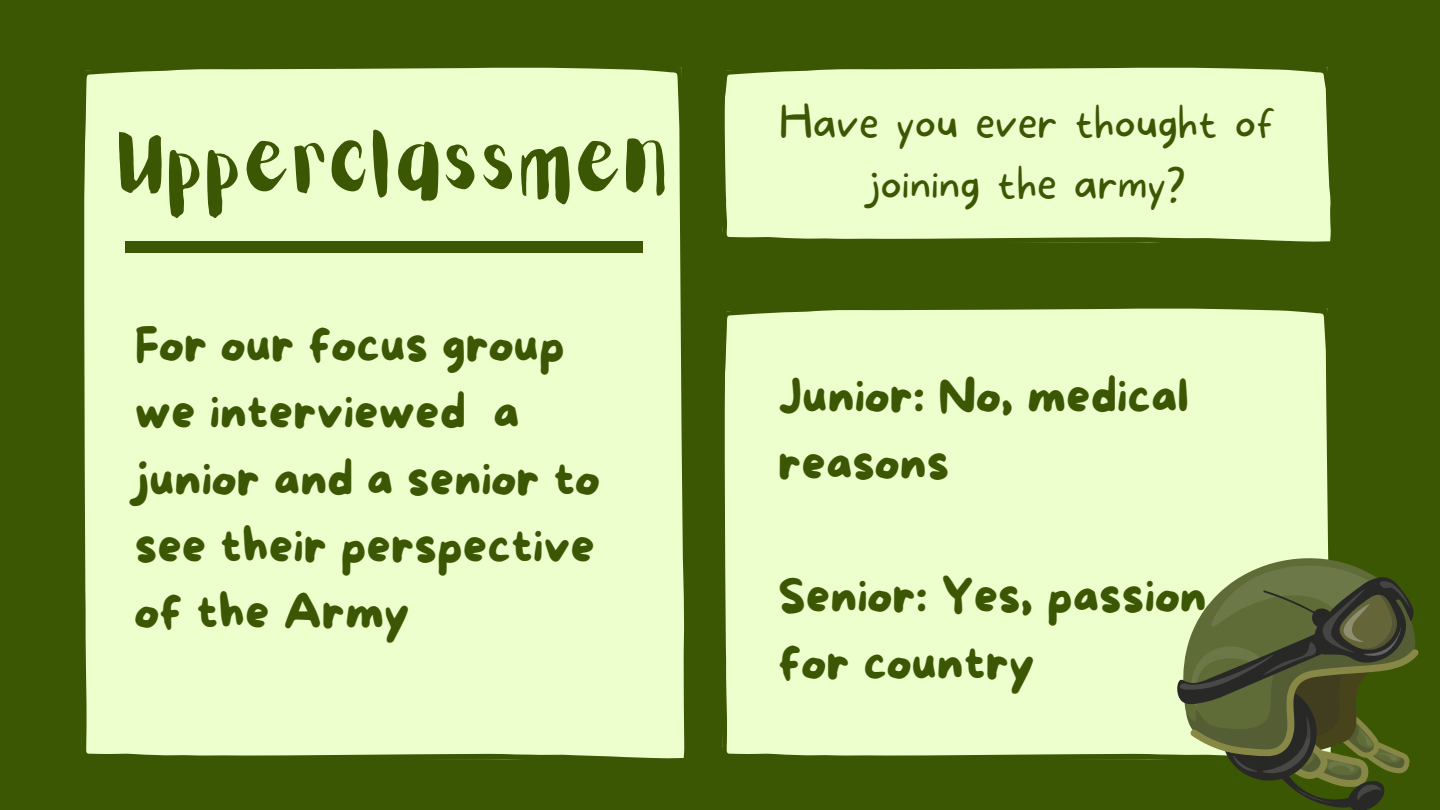
<style>
.page{position:relative;width:1440px;height:810px;background:#3b5704}
.page>*{position:absolute;margin:0;border:0;box-sizing:border-box;transform-origin:0 0}
.t1{font:73.5px "Aloja Extended";color:#3b5704}
.t2{font:47.7px/66.8px "More Sugar";color:#3b5704}
.t3{font:100 43.7px/61.5px "More Sugar";color:#3b5704;text-align:center}
</style>
<div class="page">
<div style="left:84px;top:67px;width:601px;height:693px;background:#edffcc"></div>
<div style="left:722px;top:67px;width:609px;height:176px;background:#edffcc"></div>
<div style="left:722px;top:308px;width:606px;height:452px;background:#edffcc"></div>
<div style="left:125px;top:242px;width:518px;height:11px;background:#3b5704"></div>
<div style="left:1157px;top:522px;width:171px;height:238px;background:#edffcc"></div>
<svg style="left:1171px;top:538px;width:248px;height:272px"></svg>
<p class="t1" style="left:119px;top:130px;width:555px">Upperclassmen</p>
<p class="t2" style="left:135px;top:315px;width:467px">For our focus group we interviewed a junior and a senior to see their perspective of the Army</p>
<h1 class="t3" style="left:779px;top:93px;width:498px">Have you ever thought of joining the army?</h1>
<p class="t2" style="left:778px;top:365px;width:413px">Junior: No, medical reasons</p>
<p class="t2" style="left:778px;top:565px;width:430px">Senior: Yes, passion for country</p>
</div>
